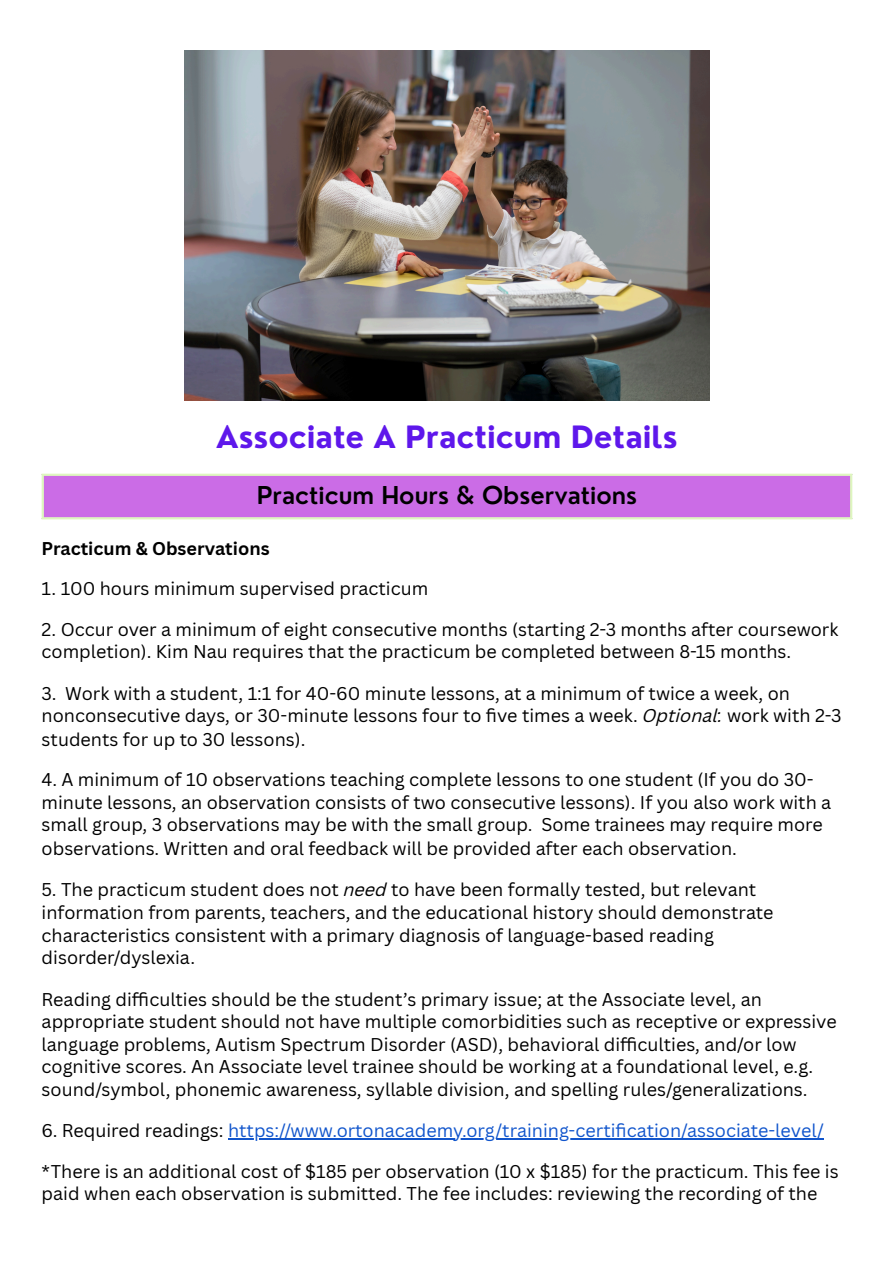
<style>
.page{position:relative;width:894px;height:1263px;background:#fff}
.page>*{position:absolute;margin:0;border:0;box-sizing:border-box;transform-origin:0 0}
.t1{font:700 30px "Nourd";color:#5e17eb}
.t2{font:600 24px "Nourd";color:#000}
.t3{font:18px/22.5px "Canva Sans";color:#000}
.t4{font:18px "Canva Sans";color:#15c}
.t5{font:700 18px "Canva Sans";color:#000}
.s1{font-style:italic}
.s2{color:#000}
</style>
<div class="page">
<hr style="left:228px;top:1139px;width:595px;height:1px;background:#15c">
<img style="left:184px;top:51px;width:525px;height:349px">
<div style="left:42px;top:474px;width:809px;height:45px;background:#cb6ce6"></div>
<hr style="left:42px;top:476px;width:2px;height:41px;background:#def6bf">
<hr style="left:849px;top:476px;width:3px;height:41px;background:#def6bf">
<hr style="left:42px;top:474px;width:810px;height:2px;background:#def6bf">
<hr style="left:42px;top:517px;width:810px;height:2px;background:#def6bf">
<h1 class="t1" style="left:216px;top:418px;width:463px">Associate A Practicum Details</h1>
<p class="t2" style="left:257px;top:480px;width:382px">Practicum Hours &amp; Observations</p>
<h3 class="t5" style="left:42px;top:535px;width:229px">Practicum &amp; Observations</h3>
<p class="t3" style="left:42px;top:577px;width:388px">1. 100 hours minimum supervised practicum</p>
<p class="t3" style="left:42px;top:617px;width:798px">2. Occur over a minimum of eight consecutive months (starting 2-3 months after coursework completion). Kim Nau requires that the practicum be completed between 8-15 months.</p>
<p class="t3" style="left:42px;top:681px;width:801px;line-height:23.1px">3. Work with a student, 1:1 for 40-60 minute lessons, at a minimum of twice a week, on nonconsecutive days, or 30-minute lessons four to five times a week. <span class="s1">Optional:</span> work with 2-3 students for up to 30 lessons).</p>
<p class="t3" style="left:42px;top:768px;width:790px">4. A minimum of 10 observations teaching complete lessons to one student (If you do 30- minute lessons, an observation consists of two consecutive lessons). If you also work with a small group, 3 observations may be with the small group. Some trainees may require more observations. Written and oral feedback will be provided after each observation.</p>
<p class="t3" style="left:42px;top:877px;width:733px">5. The practicum student does not <span class="s1">need</span> to have been formally tested, but relevant information from parents, teachers, and the educational history should demonstrate characteristics consistent with a primary diagnosis of language-based reading disorder/dyslexia.</p>
<p class="t3" style="left:42px;top:988px;width:796px">Reading diffi culties should be the student’s primary issue; at the Associate level, an appropriate student should not have multiple comorbidities such as receptive or expressive language problems, Autism Spectrum Disorder (ASD), behavioral diffi culties, and/or low cognitive scores. An Associate level trainee should be working at a foundational level, e.g. sound/symbol, phonemic awareness, syllable division, and spelling rules/generalizations.</p>
<p class="t4" style="left:42px;top:1118px;width:783px"><span class="s2">6. Required readings:</span> https://www.ortonacademy.org/training-certifi cation/associate-level/</p>
<p class="t3" style="left:42px;top:1160px;width:798px">*There is an additional cost of $185 per observation (10 x $185) for the practicum. This fee is paid when each observation is submitted. The fee includes: reviewing the recording of the</p>
</div>
